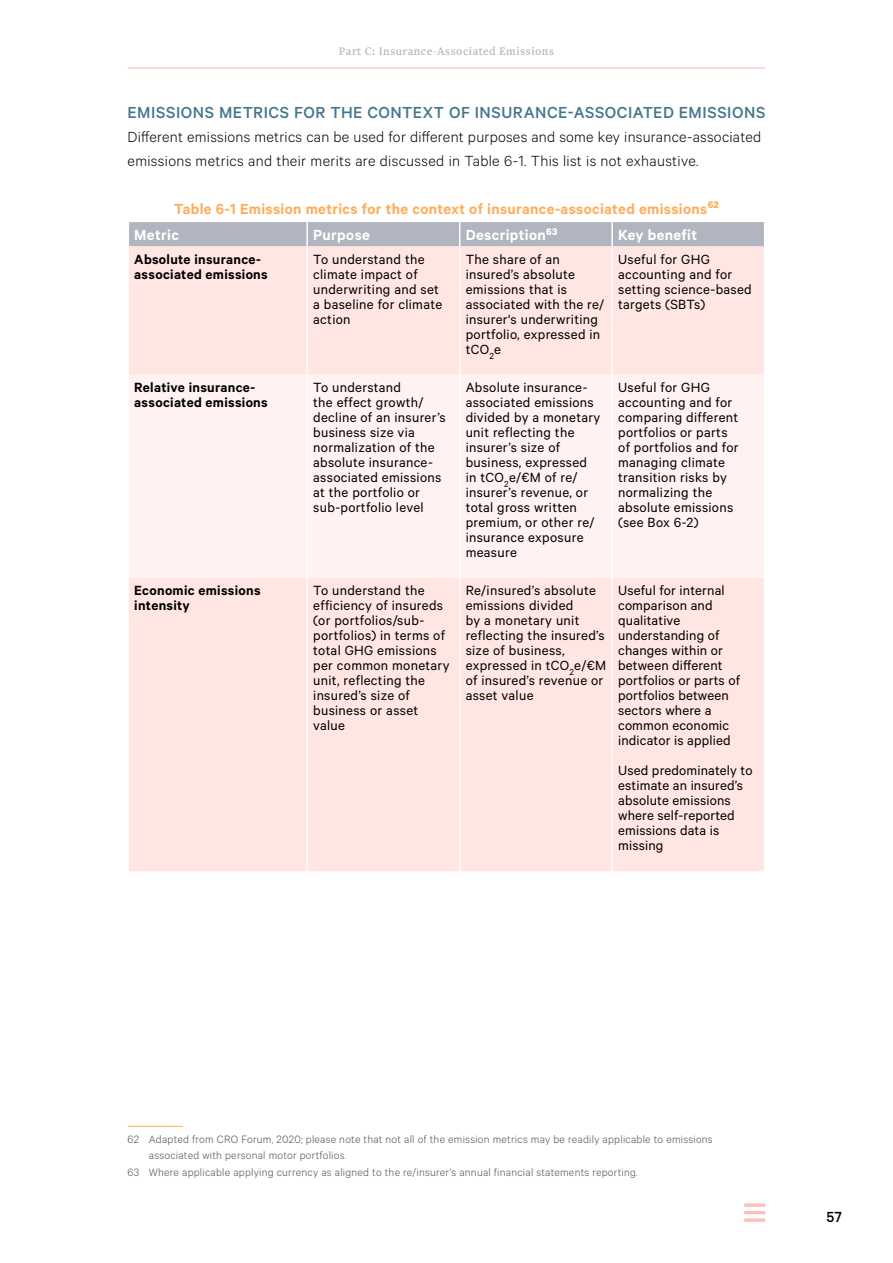
<style>
.page{position:relative;width:893px;height:1263px;background:#fff}
.page>*{position:absolute;margin:0;border:0;box-sizing:border-box;transform-origin:0 0}
.t1{font:500 18px "Calibre";letter-spacing:.03em;color:#44768e}
.t2{font:300 16.5px/24px "Calibre";letter-spacing:.015em;color:#000}
.Image_caption{font:600 16.5px "Calibre";letter-spacing:.02em;color:#ffad5c}
.Table_Headeralinea{font:600 16.5px "Calibre";letter-spacing:.02em;color:#fff}
.t3{font:500 16.5px "Calibre";color:#000}
.Basisalinea_Tabel{font:15px/15px "Calibre";letter-spacing:.02em;color:#000}
.Basisalinea_Tabel-2{font:600 15px/15px "Calibre";letter-spacing:.02em;color:#000}
.t4{font:12.75px "Newzald";letter-spacing:.04em;color:#b0b5bf}
.Voetnoot{font:300 12px/16.5px "Calibre";letter-spacing:.02em;color:#455945}
</style>
<div class="page">
<hr style="left:128px;top:67px;width:637px;height:2px;background:#ffbfb8">
<div style="left:129px;top:246px;width:635px;height:625px;background:#ffe6e2"></div>
<div style="left:129px;top:375px;width:635px;height:203px;background:#fff2f1"></div>
<div style="left:129px;top:222px;width:635px;height:24px;background:#b0b5bf"></div>
<hr style="left:306px;top:246px;width:2px;height:129px;background:#fff">
<hr style="left:459px;top:246px;width:1px;height:129px;background:#fff">
<hr style="left:611px;top:246px;width:2px;height:129px;background:#fff">
<hr style="left:306px;top:375px;width:2px;height:203px;background:#fff">
<hr style="left:459px;top:375px;width:1px;height:203px;background:#fff">
<hr style="left:611px;top:375px;width:2px;height:203px;background:#fff">
<hr style="left:306px;top:578px;width:2px;height:293px;background:#fff">
<hr style="left:459px;top:578px;width:1px;height:293px;background:#fff">
<hr style="left:611px;top:578px;width:2px;height:293px;background:#fff">
<hr style="left:128px;top:1126px;width:55px;height:1px;background:#ffad5c">
<svg style="left:744px;top:1203px;width:21px;height:4px"></svg>
<hr style="left:744px;top:1211px;width:21px;height:3px;background:#ffbfb8">
<svg style="left:744px;top:1218px;width:21px;height:4px"></svg>
<p class="t4" style="left:339px;top:43px;width:217px">Part C: Insurance-Associated Emissions</p>
<h4 class="t1" style="left:128px;top:101px;width:639px">EMISSIONS METRICS FOR THE CONTEXT OF INSURANCE-ASSOCIATED EMISSIONS</h4>
<p class="t2" style="left:128px;top:124px;width:635px">Different emissions metrics can be used for different purposes and some key insurance-associated emissions metrics and their merits are discussed in Table 6-1. This list is not exhaustive.</p>
<p class="Image_caption" style="left:174px;top:199px;width:546px">Table 6-1 Emission metrics for the context of insurance-associated emissions<sup>62</sup></p>
<p class="Table_Headeralinea" style="left:134px;top:225px;width:46px">Metric</p>
<p class="Table_Headeralinea" style="left:313px;top:225px;width:58px">Purpose</p>
<p class="Table_Headeralinea" style="left:466px;top:225px;width:93px">Description<sup>63</sup></p>
<p class="Table_Headeralinea" style="left:618px;top:225px;width:80px">Key benefit</p>
<p class="Basisalinea_Tabel-2" style="left:134px;top:251px;width:135px">Absolute insurance&shy;associated emissions</p>
<p class="Basisalinea_Tabel" style="left:313px;top:251px;width:130px">To understand the climate impact of underwriting and set a baseline for climate action</p>
<p class="Basisalinea_Tabel" style="left:466px;top:251px;width:140px">The share of an insured’s absolute emissions that is associated with the re/ insurer's underwriting portfolio, expressed in tCO<sub>2</sub>e</p>
<p class="Basisalinea_Tabel" style="left:618px;top:251px;width:135px">Useful for GHG accounting and for setting science-based targets (SBTs)</p>
<p class="Basisalinea_Tabel-2" style="left:134px;top:379px;width:135px">Relative insurance&shy;associated emissions</p>
<p class="Basisalinea_Tabel" style="left:313px;top:379px;width:134px">To understand<br>the effect growth/ decline of an insurer’s business size via normalization of the absolute insurance&shy;associated emissions at the portfolio or sub-portfolio level</p>
<p class="Basisalinea_Tabel" style="left:466px;top:379px;width:136px">Absolute insurance&shy;associated emissions divided by a monetary unit reflecting the insurer’s size of business, expressed in tCO<sub>2</sub>e/€M of re/ insurer’s revenue, or total gross written premium, or other re/ insurance exposure measure</p>
<p class="Basisalinea_Tabel" style="left:618px;top:379px;width:122px">Useful for GHG accounting and for comparing different portfolios or parts of portfolios and for managing climate transition risks by normalizing the absolute emissions (see Box 6-2)</p>
<p class="Basisalinea_Tabel-2" style="left:134px;top:583px;width:128px">Economic emissions intensity</p>
<p class="Basisalinea_Tabel" style="left:313px;top:582px;width:138px">To understand the efficiency of insureds (or portfolios/sub&shy;portfolios) in terms of total GHG emissions per common monetary unit, reflecting the insured’s size of business or asset value</p>
<p class="Basisalinea_Tabel" style="left:466px;top:582px;width:142px">Re/insured’s absolute emissions divided<br>by a monetary unit reflecting the insured’s size of business, expressed in tCO<sub>2</sub>e/€M of insured’s revenue or asset value</p>
<p class="Basisalinea_Tabel" style="left:618px;top:582px;width:108px">Useful for internal comparison and</p>
<p class="Basisalinea_Tabel" style="left:618px;top:612px;width:123px">qualitative understanding of changes within or between different portfolios or parts of portfolios between sectors where a common economic indicator is applied</p>
<p class="Basisalinea_Tabel" style="left:618px;top:762px;width:136px">Used predominately to estimate an insured’s absolute emissions where self-reported emissions data is missing</p>
<p class="Voetnoot" style="left:149px;top:1130px;width:565px;text-indent:-21px">62 Adapted from CRO Forum, 2020; please note that not all of the emission metrics may be readily applicable to emissions associated with personal motor portfolios.</p>
<p class="Voetnoot" style="left:128px;top:1163px;width:512px">63 Where applicable applying currency as aligned to the re/insurer’s annual financial statements reporting.</p>
<p class="t3" style="left:826px;top:1207px;width:17px">57</p>
</div>
